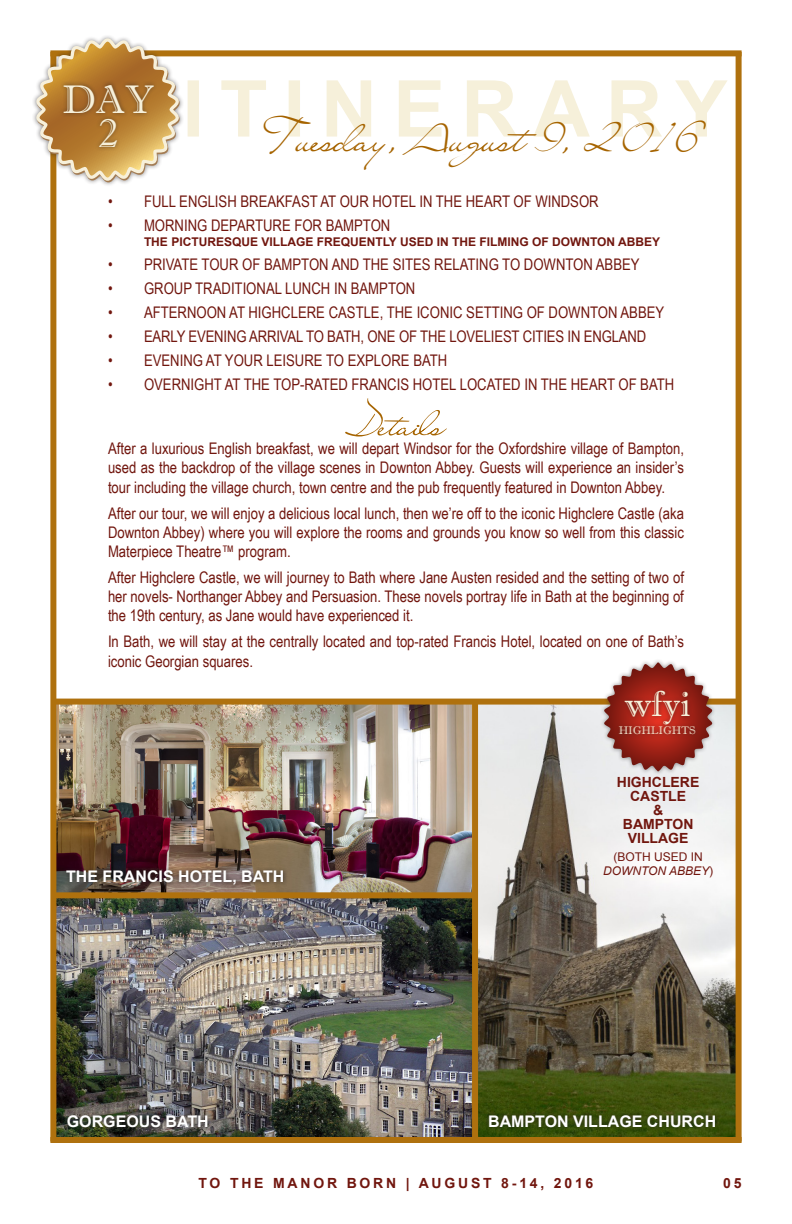
<style>
.page{position:relative;width:792px;height:1224px;background:#fff}
.page>*{position:absolute;margin:0;border:0;box-sizing:border-box;transform-origin:0 0}
.t1{font:44px "Lainie Day SH";color:#a66400}
.t2{font:40px "Imprint MT Shadow";color:#f6f0da}
.t3{font:36px "Imprint MT Shadow";color:#f6f0da}
.t4{font:16px/19.2px "Arial Narrow";color:#71160e;text-align:justify}
.t5{font:700 16px "Arial";color:#fff}
.t6{font:700 14px "Arial";color:#71160e}
.t7{font:700 14px "Arial";letter-spacing:.2em;color:#71160e}
.t8{font:700 12px "Arial";color:#71160e}
.t9{font:italic 12px "Arial";color:#71160e}
.t10{font:12px "Arial";color:#71160e}
.t11{font:11px "Imprint MT Shadow";color:#f6f0da}
.s1{font-style:normal}
</style>
<div class="page">
<svg style="left:188px;top:80px;width:539px;height:57px"></svg>
<img style="left:478px;top:705px;width:258px;height:432px">
<img style="left:56px;top:705px;width:416px;height:187px">
<img style="left:56px;top:898px;width:416px;height:239px">
<div style="left:53px;top:892px;width:423px;height:6px;background:#af710e"></div>
<div style="left:472px;top:702px;width:6px;height:437px;background:#af710e"></div>
<div style="left:50px;top:1137px;width:692px;height:6px;background:#af710e"></div>
<div style="left:50px;top:50px;width:692px;height:6px;background:#af710e"></div>
<div style="left:50px;top:52px;width:6px;height:1090px;background:#af710e"></div>
<div style="left:736px;top:52px;width:6px;height:1090px;background:#af710e"></div>
<div style="left:32px;top:34px;width:152px;height:152px;background:#231f20;opacity:.5"></div>
<svg style="left:36px;top:38px;width:144px;height:144px"></svg>
<div style="left:60px;top:80px;width:98px;height:72px;background:#231f20;opacity:.5"></div>
<div style="left:54px;top:699px;width:684px;height:6px;background:#af710e"></div>
<div style="left:600px;top:658px;width:117px;height:118px;background:#231f20;opacity:.5"></div>
<svg style="left:604px;top:663px;width:109px;height:108px"></svg>
<div style="left:615px;top:687px;width:85px;height:52px;background:#231f20;opacity:.5"></div>
<svg style="left:345px;top:398px;width:102px;height:39px"></svg>
<div style="left:62px;top:867px;width:226px;height:23px;background:#231f20;opacity:.75"></div>
<div style="left:63px;top:1111px;width:149px;height:20px;background:#231f20;opacity:.75"></div>
<div style="left:484px;top:1111px;width:236px;height:20px;background:#231f20;opacity:.75"></div>
<p class="t2" style="left:62px;top:76px;width:94px">DAY</p>
<p class="t2" style="left:98px;top:110px;width:22px">2</p>
<p class="t1" style="left:260px;top:109px;width:443px">Tuesday, August 9, 2016</p>
<p class="t4" style="left:108px;top:192px;width:492px">• FULL ENGLISH BREAKFAST AT OUR HOTEL IN THE HEART OF WINDSOR</p>
<p class="t4" style="left:108px;top:216px;width:284px">• MORNING DEPARTURE FOR BAMPTON</p>
<p class="t8" style="left:144px;top:234px;width:518px">THE PICTURESQUE VILLAGE FREQUENTLY USED IN THE FILMING OF DOWNTON ABBEY</p>
<p class="t4" style="left:108px;top:254px;width:533px">• PRIVATE TOUR OF BAMPTON AND THE SITES RELATING TO DOWNTON ABBEY</p>
<p class="t4" style="left:108px;top:278px;width:309px">• GROUP TRADITIONAL LUNCH IN BAMPTON</p>
<p class="t4" style="left:108px;top:302px;width:558px">• AFTERNOON AT HIGHCLERE CASTLE, THE ICONIC SETTING OF DOWNTON ABBEY</p>
<p class="t4" style="left:108px;top:326px;width:540px">• EARLY EVENING ARRIVAL TO BATH, ONE OF THE LOVELIEST CITIES IN ENGLAND</p>
<p class="t4" style="left:108px;top:350px;width:341px">• EVENING AT YOUR LEISURE TO EXPLORE BATH</p>
<p class="t4" style="left:108px;top:374px;width:568px">• OVERNIGHT AT THE TOP-RATED FRANCIS HOTEL LOCATED IN THE HEART OF BATH</p>
<p class="t4" style="left:108px;top:438px;width:577px">After a luxurious English breakfast, we will depart Windsor for the Oxfordshire village of Bampton, used as the backdrop of the village scenes in Downton Abbey. Guests will experience an insider’s tour including the village church, town centre and the pub frequently featured in Downton Abbey.</p>
<p class="t4" style="left:108px;top:503px;width:577px">After our tour, we will enjoy a delicious local lunch, then we’re off to the iconic Highclere Castle (aka Downton Abbey) where you will explore the rooms and grounds you know so well from this classic Materpiece Theatre™ program.</p>
<p class="t4" style="left:108px;top:567px;width:577px">After Highclere Castle, we will journey to Bath where Jane Austen resided and the setting of two of her novels- Northanger Abbey and Persuasion. These novels portray life in Bath at the beginning of the 19th century, as Jane would have experienced it.</p>
<p class="t4" style="left:108px;top:632px;width:577px">In Bath, we will stay at the centrally located and top-rated Francis Hotel, located on one of Bath’s iconic Georgian squares.</p>
<p class="t5" style="left:66px;top:866px;width:220px">THE FRANCIS HOTEL, BATH</p>
<p class="t3" style="left:625px;top:683px;width:67px">wfyi</p>
<p class="t11" style="left:619px;top:724px;width:78px">HIGHLIGHTS</p>
<p class="t6" style="left:617px;top:773px;width:84px">HIGHCLERE</p>
<p class="t6" style="left:630px;top:787px;width:57px">CASTLE</p>
<p class="t6" style="left:653px;top:801px;width:12px">&amp;</p>
<p class="t6" style="left:623px;top:815px;width:72px">BAMPTON</p>
<p class="t6" style="left:628px;top:829px;width:62px">VILLAGE</p>
<p class="t10" style="left:614px;top:849px;width:91px">(BOTH USED IN</p>
<p class="t9" style="left:603px;top:863px;width:112px">DOWNTON ABBEY<span class="s1">)</span></p>
<p class="t5" style="left:67px;top:1110px;width:143px">GORGEOUS BATH</p>
<p class="t5" style="left:488px;top:1110px;width:230px">BAMPTON VILLAGE CHURCH</p>
<p class="t7" style="left:199px;top:1174px;width:396px">TO THE MANOR BORN | AUGUST 8-14, 2016</p>
<p class="t6" style="left:723px;top:1174px;width:20px">05</p>
</div>
